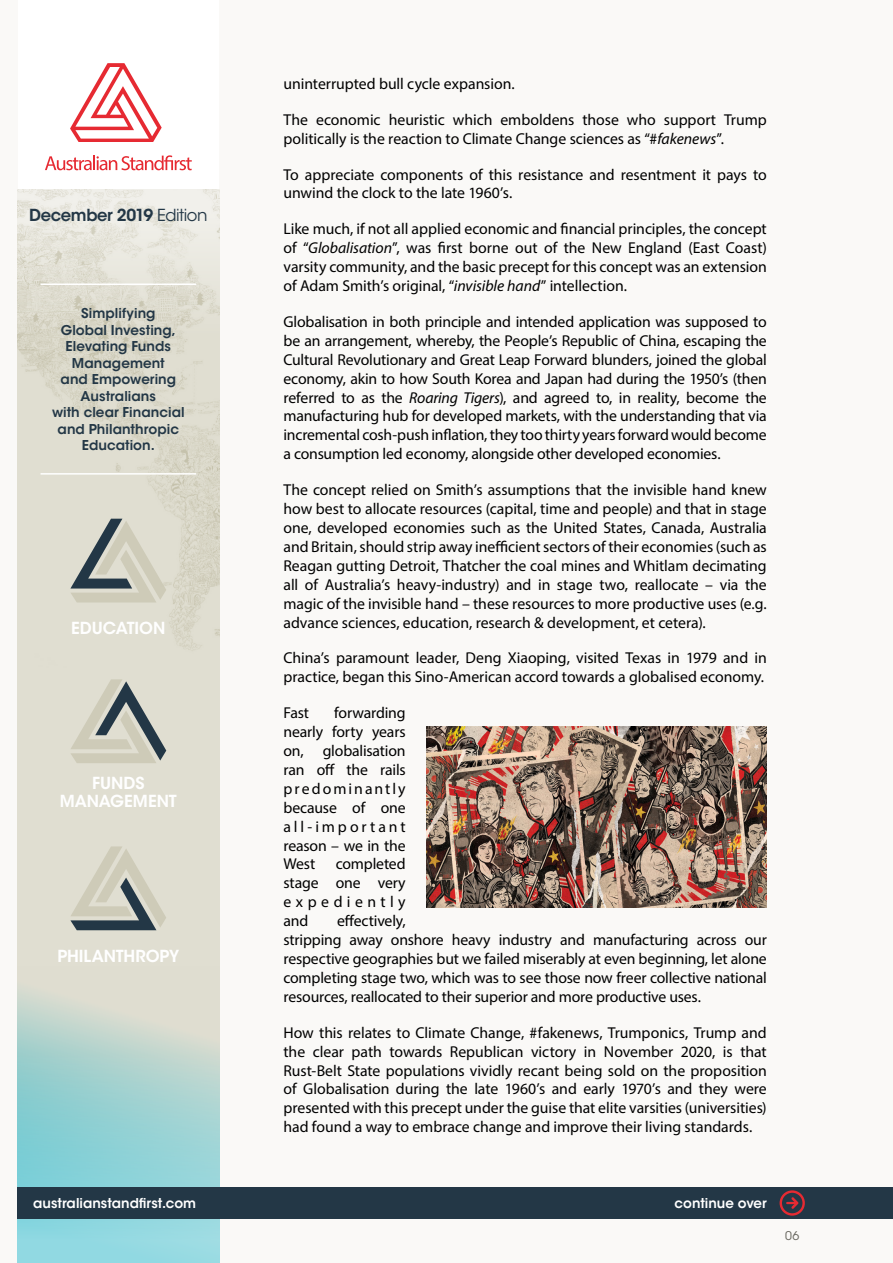
<style>
.page{position:relative;width:893px;height:1263px;background:#fff}
.page>*{position:absolute;margin:0;border:0;box-sizing:border-box;transform-origin:0 0}
.t1{font:600 16.5px/18px "ITC Avant Garde Std";letter-spacing:-.005em;color:#fff;text-align:center}
.t2{font:600 16.5px "ITC Avant Garde Std";letter-spacing:-.025em;color:#233746}
.t3{font:15.75px/18.9px "Myriad Pro";letter-spacing:-.005em;color:#000;text-align:justify}
.t4{font:600 13.5px/16.5px "ITC Avant Garde Std";letter-spacing:.005em;color:#233746;text-align:center}
.t5{font:600 13.5px "ITC Avant Garde Std";letter-spacing:.005em;color:#fff}
.t6{font:12px "ITC Avant Garde Std";color:#68675f}
.s1{font-weight:400}
.s2{font-style:italic}
</style>
<div class="page">
<div style="left:0;top:0;width:17px;height:1263px;background:#faf9f7"></div>
<svg style="left:70px;top:63px;width:92px;height:79px"></svg>
<svg style="left:45px;top:155px;width:147px;height:15px"></svg>
<div style="left:220px;top:0;width:673px;height:1263px;background:#faf9f7"></div>
<div style="left:17px;top:189px;width:203px;height:1074px;background:#e0ded1"></div>
<svg style="left:17px;top:990px;width:86px;height:26px;fill:#d5dbd0"></svg>
<svg style="left:17px;top:1016px;width:203px;height:247px;background:#9fd4d4"></svg>
<img style="left:17px;top:189px;width:203px;height:461px">
<div style="left:17px;top:1187px;width:876px;height:32px;background:#233746"></div>
<hr style="left:41px;top:283px;width:155px;height:2px;background:#fff">
<hr style="left:41px;top:473px;width:155px;height:2px;background:#fff">
<div style="left:780px;top:1190px;width:25px;height:26px;border:2px solid #e62a32;border-radius:50%"></div>
<svg style="left:787px;top:1197px;width:11px;height:12px"></svg>
<svg style="left:70px;top:519px;width:96px;height:83px"></svg>
<svg style="left:71px;top:679px;width:95px;height:84px"></svg>
<svg style="left:70px;top:846px;width:96px;height:84px"></svg>
<img style="left:427px;top:726px;width:339px;height:182px">
<p class="t2" style="left:29px;top:204px;width:180px">December 2019 <span class="s1">Edition</span></p>
<p class="t4" style="left:52px;top:305px;width:134px">Simplifying<br>Global Investing,<br>Elevating Funds<br>Management<br>and Empowering<br>Australians<br>with clear Financial and Philanthropic<br>Education.</p>
<p class="t1" style="left:71px;top:619px;width:96px">EDUCATION</p>
<p class="t1" style="left:60px;top:774px;width:119px">FUNDS<br>MANAGEMENT</p>
<p class="t1" style="left:57px;top:947px;width:123px">PHILANTHROPY</p>
<p class="t3" style="left:283px;top:74px;width:233px">uninterrupted bull cycle expansion.</p>
<p class="t3" style="left:283px;top:110px;width:485px">The economic heuristic which emboldens those who support Trump politically is the reaction to Climate Change sciences as “#<span class="s2">fakenews</span>”.</p>
<p class="t3" style="left:283px;top:165px;width:485px">To appreciate components of this resistance and resentment it pays to unwind the clock to the late 1960’s.</p>
<p class="t3" style="left:283px;top:219px;width:485px">Like much, if not all applied economic and financial principles, the concept of “<span class="s2">Globalisation</span>”, was first borne out of the New England (East Coast) varsity community, and the basic precept for this concept was an extension of Adam Smith’s original, “<span class="s2">invisible hand</span>” intellection.</p>
<p class="t3" style="left:283px;top:312px;width:485px">Globalisation in both principle and intended application was supposed to be an arrangement, whereby, the People’s Republic of China, escaping the Cultural Revolutionary and Great Leap Forward blunders, joined the global economy, akin to how South Korea and Japan had during the 1950’s (then referred to as the <span class="s2">Roaring Tigers</span>), and agreed to, in reality, become the manufacturing hub for developed markets, with the understanding that via incremental cosh-push inflation, they too thirty years forward would become a consumption led economy, alongside other developed economies.</p>
<p class="t3" style="left:283px;top:480px;width:485px">The concept relied on Smith’s assumptions that the invisible hand knew how best to allocate resources (capital, time and people) and that in stage one, developed economies such as the United States, Canada, Australia and Britain, should strip away inefficient sectors of their economies (such as Reagan gutting Detroit, Thatcher the coal mines and Whitlam decimating all of Australia’s heavy-industry) and in stage two, reallocate – via the magic of the invisible hand – these resources to more productive uses (e.g. advance sciences, education, research &amp; development, et cetera).</p>
<p class="t3" style="left:283px;top:648px;width:485px">China’s paramount leader, Deng Xiaoping, visited Texas in 1979 and in practice, began this Sino-American accord towards a globalised economy.</p>
<p class="t3" style="left:283px;top:703px;width:27px">Fast</p>
<p class="t3" style="left:283px;top:703px;width:124px;text-indent:51px">forwarding nearly forty years on, globalisation ran off the rails predominantly because of one all-important reason – we in the West</p>
<p class="t3" style="left:283px;top:854px;width:124px;text-indent:52px">completed stage one very expediently and</p>
<p class="t3" style="left:283px;top:911px;width:485px;text-align:left;text-indent:54px">effectively,<br>stripping away onshore heavy industry and manufacturing across our respective geographies but we failed miserably at even beginning, let alone completing stage two, which was to see those now freer collective national resources, reallocated to their superior and more productive uses.</p>
<p class="t3" style="left:283px;top:1023px;width:485px">How this relates to Climate Change, #fakenews, Trumponics, Trump and the clear path towards Republican victory in November 2020, is that Rust-Belt State populations vividly recant being sold on the proposition of Globalisation during the late 1960’s and early 1970’s and they were presented with this precept under the guise that elite varsities (universities) had found a way to embrace change and improve their living standards.</p>
<p class="t5" style="left:33px;top:1194px;width:165px">australianstandfirst.com</p>
<p class="t5" style="left:675px;top:1194px;width:94px">continue over</p>
<p class="t6" style="left:785px;top:1228px;width:16px">06</p>
</div>
